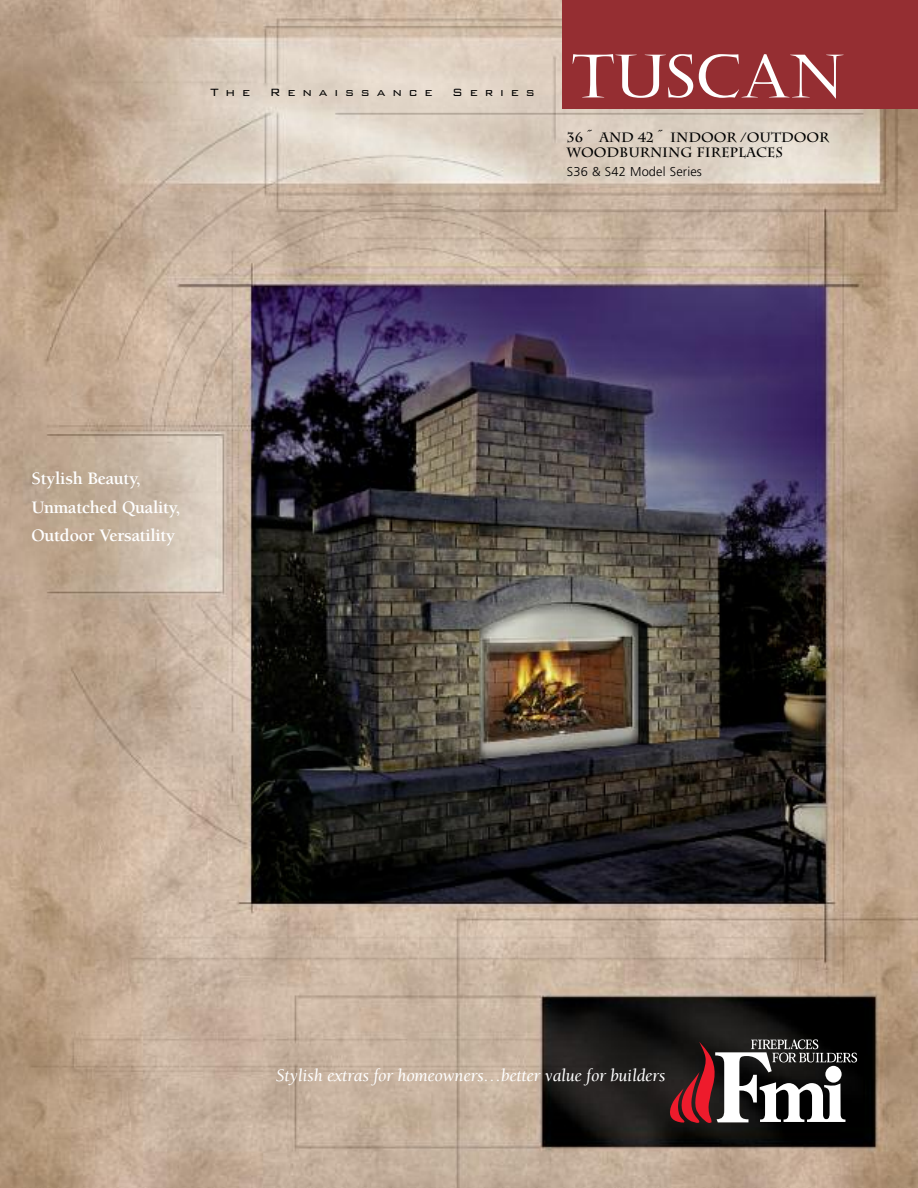
<style>
.page{position:relative;width:918px;height:1188px;background:#fff}
.page>*{position:absolute;margin:0;border:0;box-sizing:border-box;transform-origin:0 0}
.t1{font:700 18px/28.5px "Berkeley";letter-spacing:-.015em;color:#fff}
.t2{font:italic 18px "Berkeley";letter-spacing:-.015em;color:#fff}
.t3{font:300 14.1px "Bank Gothic";letter-spacing:.485em;color:#000}
.t4{font:700 13.5px/15px "Charlemagne";color:#000}
.t5{font:300 12.9px "Frutiger";letter-spacing:.01em;color:#000}
</style>
<div class="page">
<img style="left:0;top:0;width:918px;height:1188px">
<div style="left:562px;top:0;width:356px;height:109px;background:#952e32"></div>
<svg style="left:573px;top:54px;width:120px;height:44px"></svg>
<svg style="left:699px;top:54px;width:145px;height:45px"></svg>
<svg style="left:662px;top:1039px;width:195px;height:86px"></svg>
<div style="left:825px;top:1066px;width:17px;height:17px;background:#fff;border-radius:50%"></div>
<p class="t3" style="left:211px;top:85px;width:41px">The</p>
<p class="t3" style="left:270px;top:85px;width:164px">Renaissance</p>
<p class="t3" style="left:452px;top:85px;width:84px">Series</p>
<p class="t4" style="left:567px;top:129px;width:264px">36˝ AND 42˝ INDOOR /OUTDOOR<br>WOODBURNING FIREPLACES</p>
<p class="t5" style="left:567px;top:166px;width:136px">S36 &amp; S42 Model Series</p>
<p class="t1" style="left:31px;top:466px;width:150px">Stylish Beauty,<br>Unmatched Quality,<br>Outdoor Versatility</p>
<p class="t2" style="left:276px;top:1068px;width:391px">Stylish extras for homeowners…better value for builders</p>
</div>
